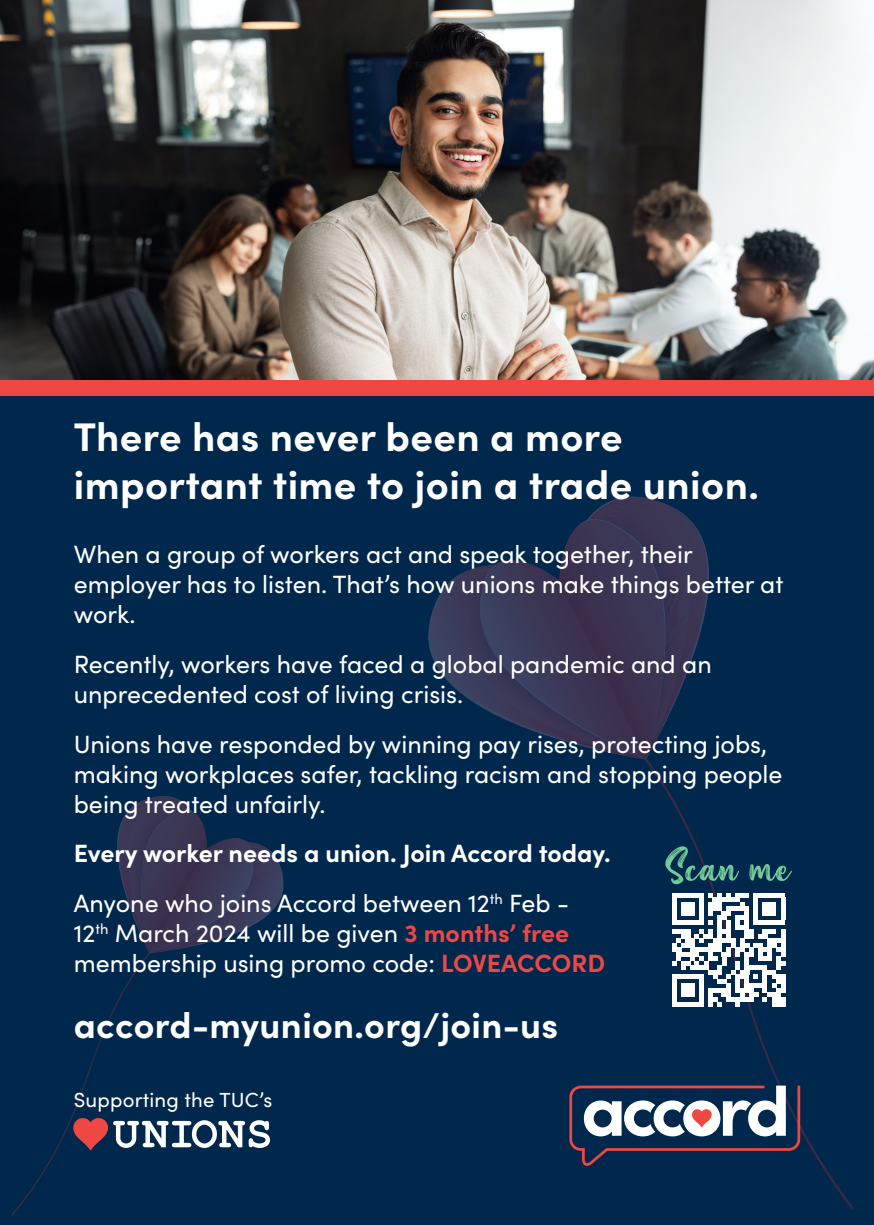
<style>
.page{position:relative;width:874px;height:1225px;background:#fff}
.page>*{position:absolute;margin:0;border:0;box-sizing:border-box;transform-origin:0 0}
.t1{font:700 40px/48px "Sofia Pro";letter-spacing:.01em;color:#fff}
.t2{font:700 36px "Sofia Pro";letter-spacing:.01em;color:#fff}
.t3{font:25px/30px "Sofia Pro";color:#fff}
.t4{font:700 25px "Sofia Pro";color:#fff}
.t5{font:20.4px "Sofia Pro";letter-spacing:.01em;color:#fff}
.s1{font-weight:700;color:#ef4744}
</style>
<div class="page">
<div style="left:0;top:0;width:873px;height:1225px;background:#00284c"></div>
<svg style="left:644px;top:759px;width:208px;height:451px"></svg>
<svg style="left:605px;top:496px;width:60px;height:8px"></svg>
<svg style="left:428px;top:504px;width:281px;height:255px"></svg>
<svg style="left:569px;top:1085px;width:230px;height:81px"></svg>
<svg style="left:11px;top:796px;width:273px;height:420px"></svg>
<img style="left:0;top:0;width:873px;height:380px">
<div style="left:0;top:380px;width:873px;height:15px;background:#ef4744"></div>
<svg style="left:671px;top:893px;width:114px;height:113px"></svg>
<div style="left:671px;top:1001px;width:32px;height:5px;background:#fff"></div>
<div style="left:680px;top:983px;width:14px;height:14px;background:#fff"></div>
<svg style="left:665px;top:846px;width:126px;height:38px"></svg>
<p class="t1" style="left:74px;top:409px;width:686px">There has never been a more important time to join a trade union.</p>
<p class="t3" style="left:74px;top:538px;width:710px">When a group of workers act and speak together, their employer has to listen. That’s how unions make things better at work.</p>
<p class="t3" style="left:74px;top:647px;width:639px">Recently, workers have faced a global pandemic and an unprecedented cost of living crisis.</p>
<p class="t3" style="left:74px;top:727px;width:710px">Unions have responded by winning pay rises, protecting jobs, making workplaces safer, tackling racism and stopping people being treated unfairly.</p>
<p class="t4" style="left:74px;top:834px;width:538px">Every worker needs a union. Join Accord today.</p>
<p class="t3" style="left:74px;top:887px;width:532px">Anyone who joins Accord between 12<sup>th</sup> Feb -<br>12<sup>th</sup> March 2024 will be given <span class="s1">3 months’ free </span>membership using promo code: <span class="s1">LOVEACCORD</span></p>
<p class="t2" style="left:74px;top:997px;width:486px">accord-myunion.org/join-us</p>
<p class="t5" style="left:74px;top:1085px;width:200px">Supporting the TUC’s</p>
</div>
